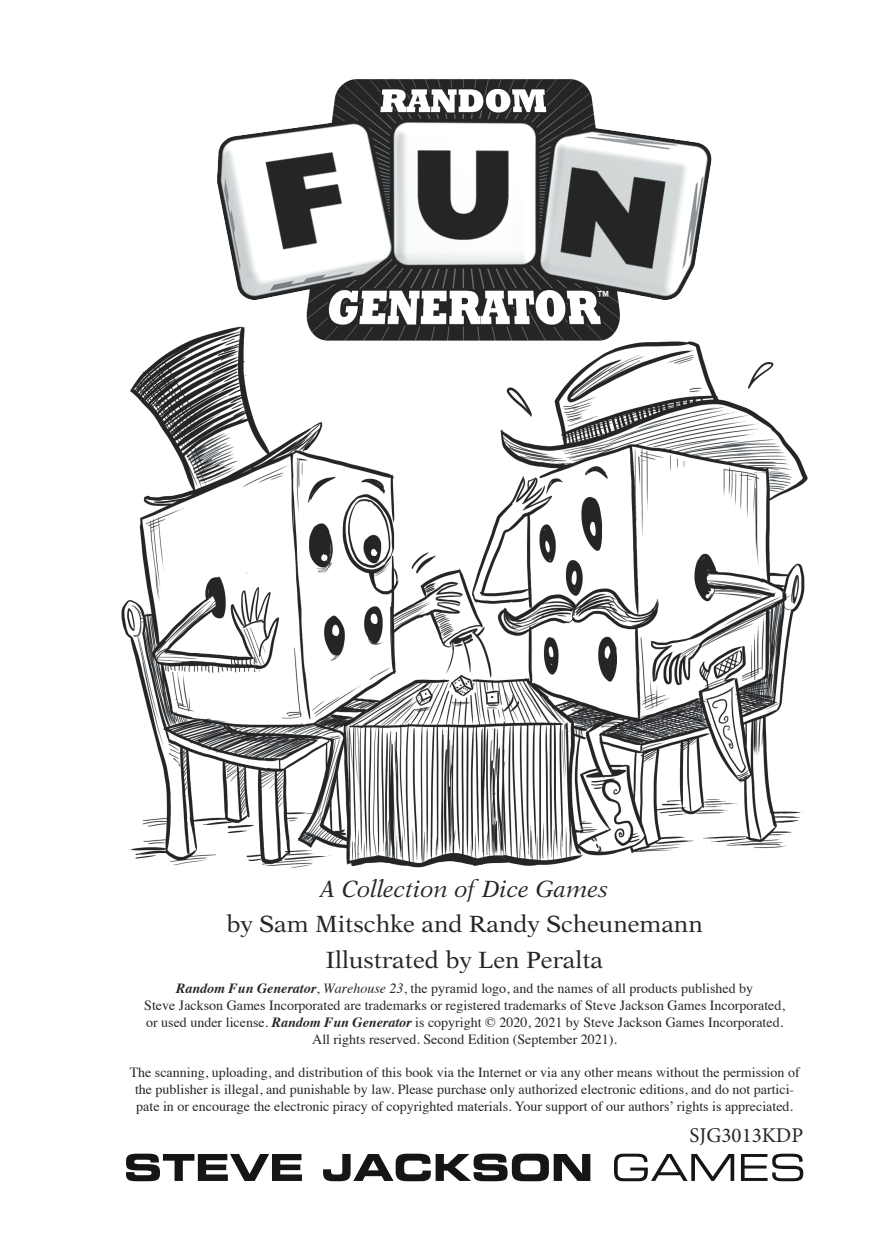
<style>
.page{position:relative;width:882px;height:1260px;background:#fff}
.page>*{position:absolute;margin:0;border:0;box-sizing:border-box;transform-origin:0 0}
.t1{font:23.62px/35.9px "New Aster";color:#262527;text-align:center}
.t2{font:italic 23.62px "New Aster";color:#262527}
.t3{font:21px "Minion Pro";color:#262527}
.t4{font:14px/16.8px "Times";color:#262527;text-align:center}
.t5{font:700 14px "Arial";color:#fff}
.s1{font-weight:700;font-style:italic}
.s2{font-style:italic}
</style>
<div class="page">
<svg style="left:126px;top:1154px;width:176px;height:27px"></svg>
<svg style="left:323px;top:1154px;width:267px;height:27px"></svg>
<svg style="left:614px;top:1154px;width:120px;height:27px"></svg>
<svg style="left:741px;top:1154px;width:62px;height:27px"></svg>
<img style="left:121px;top:348px;width:687px;height:520px">
<img style="left:176px;top:79px;width:577px;height:273px">
<p class="t5" style="left:596px;top:289px;width:15px">™</p>
<h1 class="t2" style="left:320px;top:875px;width:290px">A Collection of Dice Games</h1>
<h1 class="t1" style="left:227px;top:906px;width:478px">by Sam Mitschke and Randy Scheunemann<br>Illustrated by Len Peralta</h1>
<p class="t4" style="left:144px;top:981px;width:642px"><span class="s1">Random Fun Generator</span>, <span class="s2">Warehouse 23</span>, the pyramid logo, and the names of all products published by<br>Steve Jackson Games Incorporated are trademarks or registered trademarks of Steve Jackson Games Incorporated, or used under license. <span class="s1">Random Fun Generator</span> is copyright © 2020, 2021 by Steve Jackson Games Incorporated.<br>All rights reserved. Second Edition (September 2021).</p>
<p class="t4" style="left:130px;top:1065px;width:671px">The scanning, uploading, and distribution of this book via the Internet or via any other means without the permission of the publisher is illegal, and punishable by law. Please purchase only authorized electronic editions, and do not partici&shy;pate in or encourage the electronic piracy of copyrighted materials. Your support of our authors’ rights is appreciated.</p>
<h2 class="t3" style="left:690px;top:1121px;width:115px">SJG3013KDP</h2>
</div>
